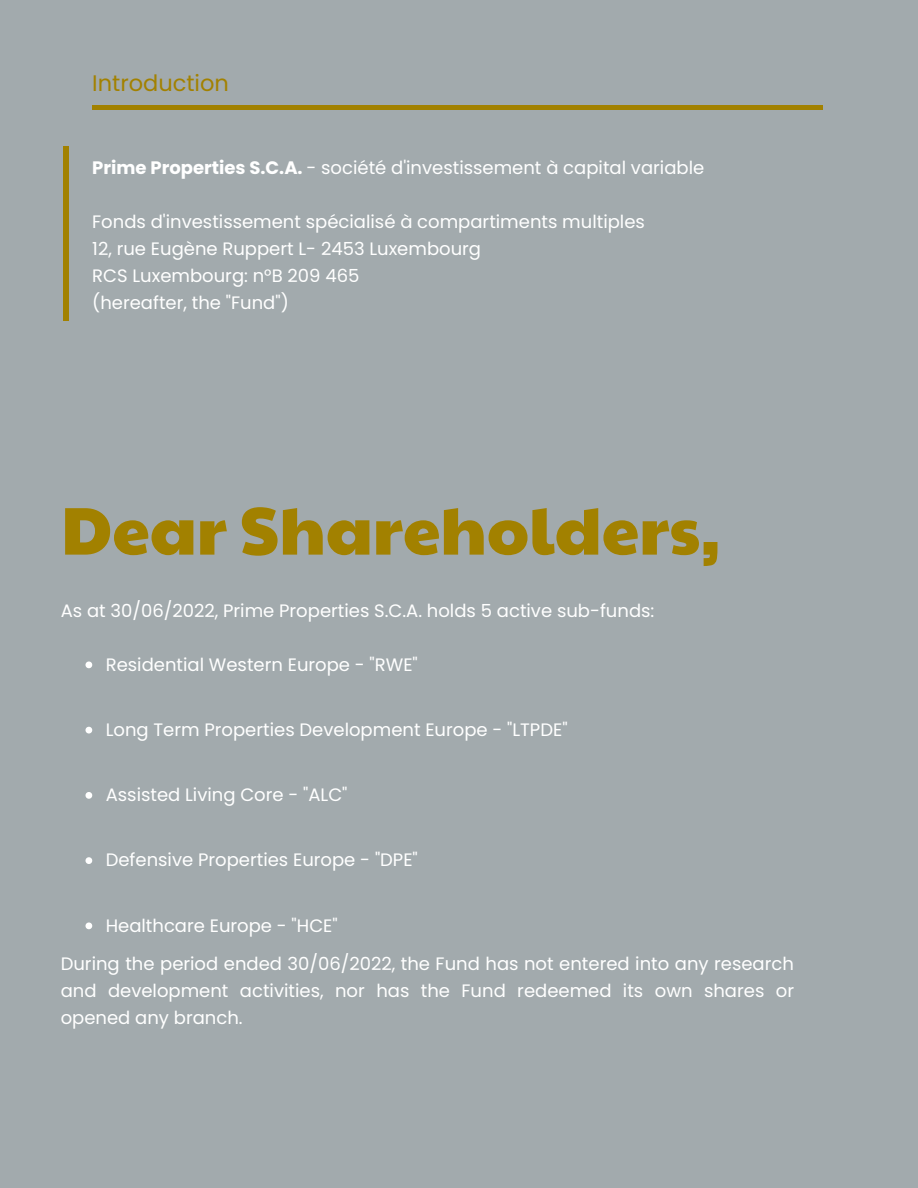
<style>
.page{position:relative;width:918px;height:1188px;background:#a2aaad}
.page>*{position:absolute;margin:0;border:0;box-sizing:border-box;transform-origin:0 0}
.t1{font:67.5px "Paytone One";color:#a28100}
.t2{font:22.5px "Poppins";color:#a28100}
.t3{font:18px/27px "Poppins";color:#fff}
.s1{font-weight:700}
</style>
<div class="page">
<hr style="left:92px;top:106px;width:730px;height:4px;background:#a28100">
<svg style="left:86px;top:662px;width:6px;height:6px"></svg>
<svg style="left:86px;top:727px;width:6px;height:7px"></svg>
<svg style="left:86px;top:792px;width:6px;height:7px"></svg>
<svg style="left:86px;top:857px;width:6px;height:7px"></svg>
<svg style="left:86px;top:922px;width:6px;height:7px"></svg>
<div style="left:63px;top:146px;width:6px;height:175px;background:#a28100"></div>
<p class="t2" style="left:92px;top:70px;width:138px">Introduction</p>
<p class="t3" style="left:92px;top:155px;width:614px"><span class="s1">Prime Properties S.C.A.</span> - société d'investissement à capital variable</p>
<p class="t3" style="left:92px;top:209px;width:554px">Fonds d'investissement spécialisé à compartiments multiples 12, rue Eugène Ruppert L- 2453 Luxembourg<br>RCS Luxembourg: n°B 209 465<br>(hereafter, the "Fund")</p>
<h1 class="t1" style="left:61px;top:469px;width:661px">Dear Shareholders,</h1>
<p class="t3" style="left:61px;top:597px;width:595px">As at 30/06/2022, Prime Properties S.C.A. holds 5 active sub-funds:</p>
<p class="t3" style="left:106px;top:651px;width:314px">Residential Western Europe - "RWE"</p>
<p class="t3" style="left:106px;top:716px;width:463px">Long Term Properties Development Europe - "LTPDE"</p>
<p class="t3" style="left:106px;top:781px;width:243px">Assisted Living Core - "ALC"</p>
<p class="t3" style="left:106px;top:847px;width:314px">Defensive Properties Europe - "DPE"</p>
<p class="t3" style="left:61px;top:906px;width:735px;line-height:38.2px;text-indent:45px">Healthcare Europe - "HCE"<br>During the period ended 30/06/2022, the Fund has not entered into any research</p>
<p class="t3" style="left:61px;top:977px;width:735px">and development activities, nor has the Fund redeemed its own shares or opened any branch.</p>
</div>
